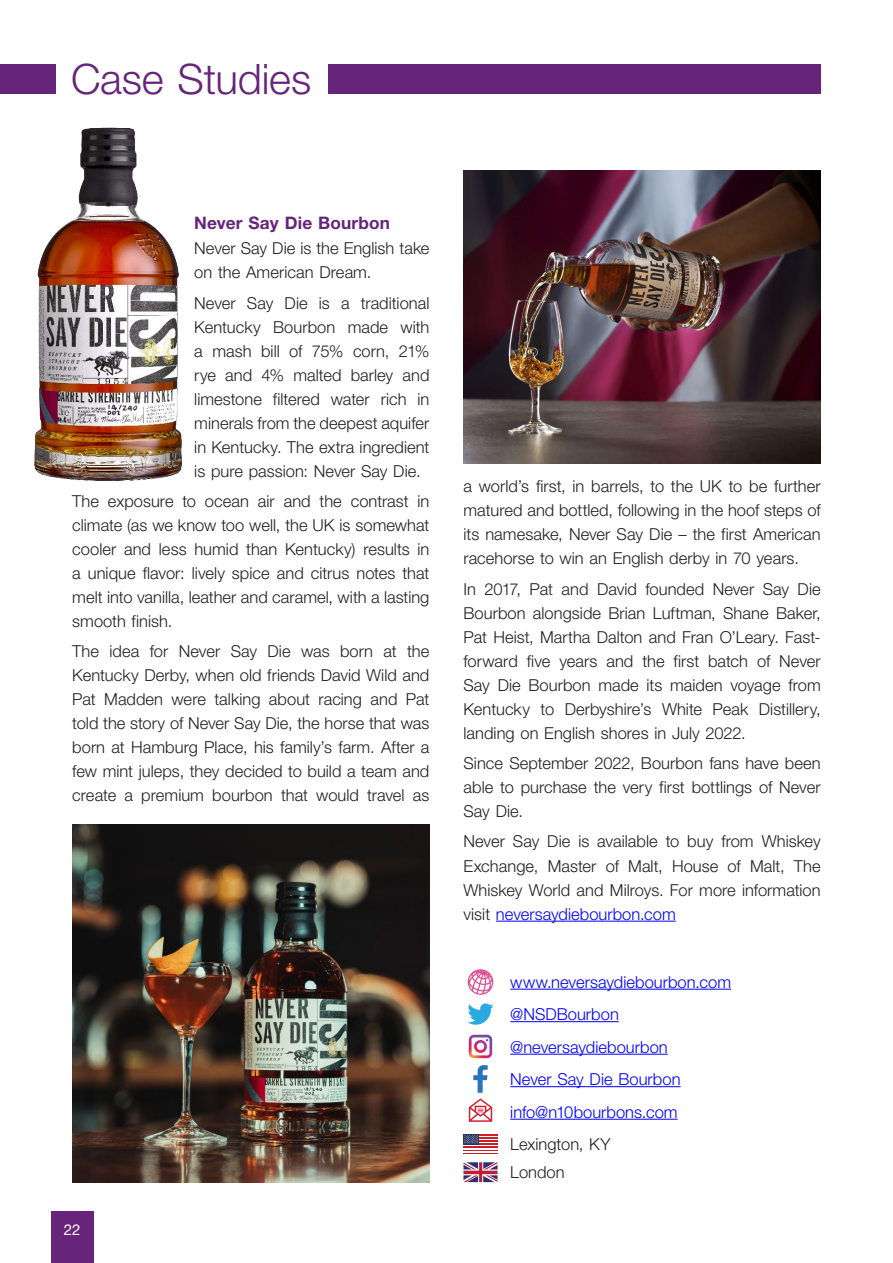
<style>
.page{position:relative;width:893px;height:1263px;background:#fff}
.page>*{position:absolute;margin:0;border:0;box-sizing:border-box;transform-origin:0 0}
.t1{font:300 42px "Helvetica Neue 45";letter-spacing:-.005em;color:#66247a}
.t2{font:700 17.25px "Helvetica Neue 75";letter-spacing:.01em;color:#66247a}
.t3{font:300 16.5px/24px "Helvetica Neue 45";color:#231f20;text-align:justify}
.t4{font:300 16.5px "Helvetica Neue 45";letter-spacing:.005em;color:#00f}
.t5{font:15px "Helvetica Neue 55";color:#fff}
.s1{color:#00f}
</style>
<div class="page">
<div style="left:51px;top:1212px;width:43px;height:51px;background:#66247a"></div>
<div style="left:0;top:64px;width:55px;height:30px;background:#66247a"></div>
<div style="left:328px;top:64px;width:493px;height:30px;background:#66247a"></div>
<hr style="left:496px;top:921px;width:180px;height:1px;background:#00f">
<hr style="left:510px;top:989px;width:221px;height:1px;background:#00f">
<hr style="left:510px;top:1021px;width:109px;height:1px;background:#00f">
<hr style="left:510px;top:1054px;width:158px;height:1px;background:#00f">
<hr style="left:510px;top:1086px;width:170px;height:1px;background:#00f">
<hr style="left:510px;top:1119px;width:168px;height:1px;background:#00f">
<svg style="left:468px;top:969px;width:25px;height:26px"></svg>
<svg style="left:467px;top:1003px;width:27px;height:22px"></svg>
<svg style="left:469px;top:1035px;width:23px;height:23px"></svg>
<svg style="left:469px;top:1065px;width:23px;height:57px"></svg>
<hr style="left:463px;top:1152px;width:34px;height:2px;background:#cc2026">
<hr style="left:463px;top:1149px;width:34px;height:2px;background:#cc2026">
<hr style="left:463px;top:1146px;width:34px;height:2px;background:#cc2026">
<hr style="left:463px;top:1143px;width:34px;height:2px;background:#cc2026">
<hr style="left:463px;top:1140px;width:34px;height:2px;background:#cc2026">
<hr style="left:463px;top:1137px;width:34px;height:1px;background:#cc2026">
<hr style="left:463px;top:1134px;width:34px;height:1px;background:#cc2026">
<svg style="left:463px;top:1134px;width:16px;height:11px"></svg>
<svg style="left:464px;top:1135px;width:14px;height:8px"></svg>
<svg style="left:463px;top:1162px;width:34px;height:20px"></svg>
<img style="left:34px;top:128px;width:148px;height:352px">
<img style="left:72px;top:825px;width:357px;height:357px">
<img style="left:463px;top:170px;width:358px;height:293px">
<p class="t1" style="left:71px;top:53px;width:242px">Case Studies</p>
<p class="t2" style="left:194px;top:212px;width:197px">Never Say Die Bourbon</p>
<p class="t3" style="left:194px;top:236px;width:237px">Never Say Die is the English take on the American Dream.</p>
<p class="t3" style="left:194px;top:290px;width:237px">Never Say Die is a traditional Kentucky Bourbon made with a mash bill of 75% corn, 21% rye and 4% malted barley and limestone filtered water rich in minerals from the deepest aquifer in Kentucky. The extra ingredient is pure passion: Never Say Die.</p>
<p class="t3" style="left:72px;top:489px;width:359px">The exposure to ocean air and the contrast in climate (as we know too well, the UK is somewhat cooler and less humid than Kentucky) results in a unique flavor: lively spice and citrus notes that melt into vanilla, leather and caramel, with a lasting smooth finish.</p>
<p class="t3" style="left:72px;top:639px;width:359px">The idea for Never Say Die was born at the Kentucky Derby, when old friends David Wild and Pat Madden were talking about racing and Pat told the story of Never Say Die, the horse that was born at Hamburg Place, his family’s farm. After a few mint juleps, they decided to build a team and create a premium bourbon that would travel as</p>
<p class="t5" style="left:64px;top:1221px;width:18px">22</p>
<p class="t3" style="left:463px;top:474px;width:359px">a world’s first, in barrels, to the UK to be further matured and bottled, following in the hoof steps of its namesake, Never Say Die – the first American racehorse to win an English derby in 70 years.</p>
<p class="t3" style="left:463px;top:576px;width:359px">In 2017, Pat and David founded Never Say Die Bourbon alongside Brian Luftman, Shane Baker, Pat Heist, Martha Dalton and Fran O’Leary. Fast&shy;forward five years and the first batch of Never Say Die Bourbon made its maiden voyage from Kentucky to Derbyshire’s White Peak Distillery, landing on English shores in July 2022.</p>
<p class="t3" style="left:463px;top:751px;width:359px">Since September 2022, Bourbon fans have been able to purchase the very first bottlings of Never Say Die.</p>
<p class="t3" style="left:463px;top:829px;width:359px">Never Say Die is available to buy from Whiskey Exchange, Master of Malt, House of Malt, The Whiskey World and Milroys. For more information visit <span class="s1">neversaydiebourbon.com</span></p>
<p class="t4" style="left:510px;top:971px;width:222px">www.neversaydiebourbon.com</p>
<p class="t4" style="left:510px;top:1004px;width:110px">@NSDBourbon</p>
<p class="t4" style="left:510px;top:1036px;width:159px">@neversaydiebourbon</p>
<p class="t4" style="left:510px;top:1069px;width:172px">Never Say Die Bourbon</p>
<p class="t4" style="left:510px;top:1101px;width:169px">info@n10bourbons.com</p>
<p class="t3" style="left:510px;top:1132px;width:102px">Lexington, KY</p>
<p class="t3" style="left:510px;top:1160px;width:56px">London</p>
</div>
